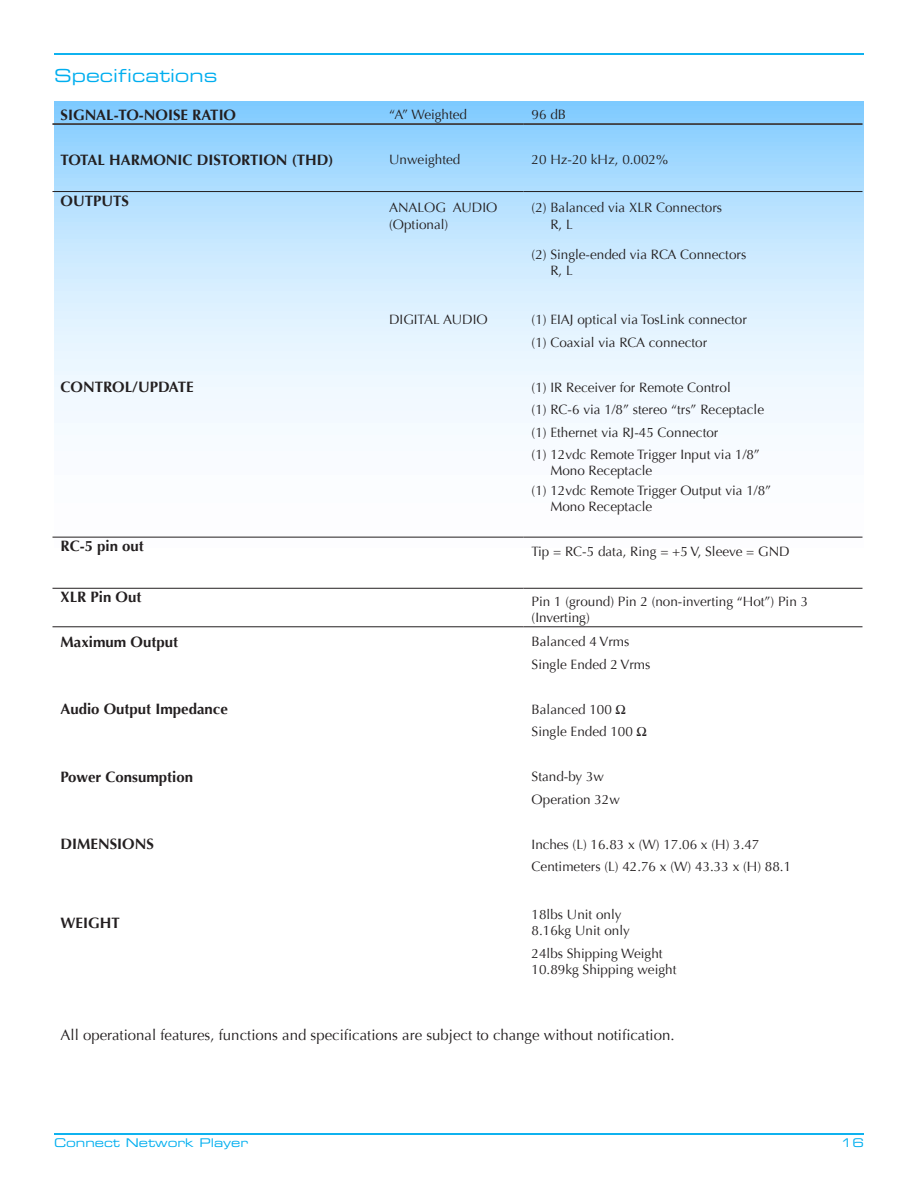
<style>
.page{position:relative;width:918px;height:1188px;background:#fff}
.page>*{position:absolute;margin:0;border:0;box-sizing:border-box;transform-origin:0 0}
.t1{font:18px "Eurostile Extended Two";color:#00aeef}
.t2{font:700 15px "Optima";color:#231f20}
.t3{font:15px "Optima";color:#231f20}
.t4{font:13.5px/16.2px "Optima";color:#231f20}
.t5{font:12px "Eurostile Extended Two";color:#00aeef}
</style>
<div class="page">
<hr style="left:54px;top:53px;width:810px;height:2px;background:#00aeef">
<hr style="left:54px;top:1133px;width:810px;height:2px;background:#00aeef">
<svg style="left:54px;top:102px;width:810px;height:525px"></svg>
<hr style="left:53px;top:191px;width:328px;height:1px;background:#231f20">
<hr style="left:381px;top:191px;width:143px;height:1px;background:#231f20">
<hr style="left:524px;top:191px;width:339px;height:1px;background:#231f20">
<hr style="left:53px;top:124px;width:328px;height:1px;background:#231f20">
<hr style="left:381px;top:124px;width:143px;height:1px;background:#231f20">
<hr style="left:524px;top:124px;width:339px;height:1px;background:#231f20">
<hr style="left:53px;top:537px;width:328px;height:1px;background:#231f20">
<hr style="left:381px;top:537px;width:143px;height:1px;background:#231f20">
<hr style="left:524px;top:537px;width:339px;height:1px;background:#231f20">
<hr style="left:53px;top:588px;width:328px;height:1px;background:#231f20">
<hr style="left:381px;top:588px;width:143px;height:1px;background:#231f20">
<hr style="left:524px;top:588px;width:339px;height:1px;background:#231f20">
<hr style="left:53px;top:627px;width:328px;height:1px;background:#231f20">
<hr style="left:381px;top:627px;width:143px;height:1px;background:#231f20">
<hr style="left:524px;top:627px;width:339px;height:1px;background:#231f20">
<h1 class="t1" style="left:54px;top:63px;width:165px">Specifications</h1>
<p class="t2" style="left:61px;top:106px;width:177px">SIGNAL-TO-NOISE RATIO</p>
<p class="t4" style="left:389px;top:106px;width:80px">“A” Weighted</p>
<p class="t4" style="left:532px;top:106px;width:36px">96 dB</p>
<p class="t2" style="left:61px;top:151px;width:274px">TOTAL HARMONIC DISTORTION (THD)</p>
<p class="t4" style="left:389px;top:152px;width:73px">Unweighted</p>
<p class="t4" style="left:532px;top:152px;width:138px">20 Hz-20 kHz, 0.002%</p>
<p class="t2" style="left:61px;top:192px;width:70px">OUTPUTS</p>
<p class="t4" style="left:389px;top:200px;width:110px">ANALOG AUDIO (Optional)</p>
<p class="t4" style="left:550px;top:200px;width:173px;text-indent:-19px">(2) Balanced via XLR Connectors<br>R, L</p>
<p class="t4" style="left:550px;top:246px;width:197px;text-indent:-19px">(2) Single-ended via RCA Connectors<br>R, L</p>
<p class="t4" style="left:389px;top:312px;width:100px">DIGITAL AUDIO</p>
<p class="t4" style="left:532px;top:309px;width:217px;line-height:22.5px">(1) EIAJ optical via TosLink connector (1) Coaxial via RCA connector</p>
<p class="t2" style="left:61px;top:379px;width:135px">CONTROL/UPDATE</p>
<p class="t4" style="left:532px;top:376px;width:234px;line-height:22.4px">(1) IR Receiver for Remote Control<br>(1) RC-6 via 1/8” stereo “trs” Receptacle (1) Ethernet via RJ-45 Connector<br>(1) 12vdc Remote Trigger Input via 1/8”</p>
<p class="t4" style="left:532px;top:461px;width:241px;line-height:20px;text-indent:19px">Mono Receptacle<br>(1) 12vdc Remote Trigger Output via 1/8”</p>
<p class="t4" style="left:550px;top:499px;width:104px">Mono Receptacle</p>
<p class="t2" style="left:61px;top:537px;width:85px">RC-5 pin out</p>
<p class="t4" style="left:532px;top:544px;width:260px">Tip = RC-5 data, Ring = +5 V, Sleeve = GND</p>
<p class="t2" style="left:61px;top:588px;width:82px">XLR Pin Out</p>
<p class="t4" style="left:532px;top:593px;width:278px">Pin 1 (ground) Pin 2 (non-inverting “Hot”) Pin 3 (Inverting)</p>
<p class="t2" style="left:61px;top:633px;width:119px">Maximum Output</p>
<p class="t4" style="left:532px;top:630px;width:120px;line-height:22.5px">Balanced 4 Vrms<br>Single Ended 2 Vrms</p>
<p class="t2" style="left:61px;top:700px;width:169px">Audio Output Impedance</p>
<p class="t4" style="left:532px;top:698px;width:117px;line-height:22.5px">Balanced 100 Ω<br>Single Ended 100 Ω</p>
<p class="t2" style="left:61px;top:768px;width:134px">Power Consumption</p>
<p class="t4" style="left:532px;top:765px;width:90px;line-height:22.5px">Stand-by 3w<br>Operation 32w</p>
<p class="t2" style="left:61px;top:835px;width:95px">DIMENSIONS</p>
<p class="t4" style="left:532px;top:833px;width:261px;line-height:22.5px">Inches (L) 16.83 x (W) 17.06 x (H) 3.47<br>Centimeters (L) 42.76 x (W) 43.33 x (H) 88.1</p>
<p class="t2" style="left:61px;top:914px;width:61px">WEIGHT</p>
<p class="t4" style="left:532px;top:907px;width:100px">18lbs Unit only<br>8.16kg Unit only</p>
<p class="t4" style="left:532px;top:946px;width:146px">24lbs Shipping Weight<br>10.89kg Shipping weight</p>
<p class="t3" style="left:61px;top:1026px;width:616px">All operational features, functions and specifications are subject to change without notification.</p>
<p class="t5" style="left:54px;top:1135px;width:196px">Connect Network Player</p>
<p class="t5" style="left:841px;top:1135px;width:25px">16</p>
</div>
